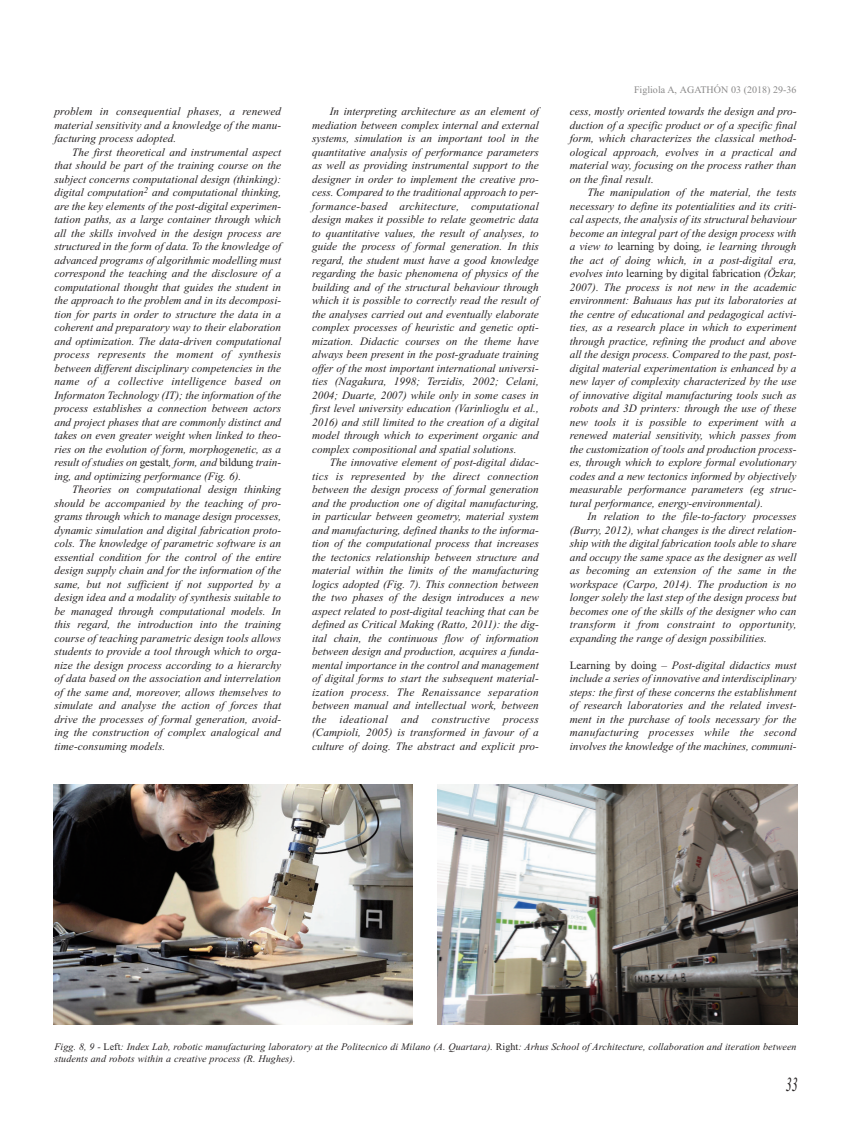
<style>
.page{position:relative;width:851px;height:1134px;background:#fff}
.page>*{position:absolute;margin:0;border:0;box-sizing:border-box;transform-origin:0 0}
.t1{font:italic 20px "Times New Roman";color:#231f20;scale:.6 1}
.t2{font:italic 11.25px/13.5px "Times New Roman";color:#231f20;text-align:justify}
.t3{font:italic 10px/12px "Times New Roman";letter-spacing:.01em;color:#231f20}
.t4{font:10px "Times New Roman";color:#8a8989}
.s1{font-style:normal}
</style>
<div class="page">
<img style="left:53px;top:784px;width:360px;height:240px">
<img style="left:437px;top:784px;width:360px;height:240px">
<p class="t2" style="left:54px;top:105px;width:228px">problem in consequential phases, a renewed material sensitivity and a knowledge of the manu&shy;facturing process adopted.</p>
<p class="t2" style="left:54px;top:145px;width:228px;text-indent:18px">The first theoretical and instrumental aspect that should be part of the training course on the subject concerns computational design (thinking): digital computation<sup>2</sup> and computational thinking, are the key elements of the post-digital experimen&shy;tation paths, as a large container through which all the skills involved in the design process are structured in the form of data. To the knowledge of advanced programs of algorithmic modelling must correspond the teaching and the disclosure of a computational thought that guides the student in the approach to the problem and in its decomposi&shy;tion for parts in order to structure the data in a coherent and preparatory way to their elaboration and optimization. The data-driven computational process represents the moment of synthesis between different disciplinary competencies in the name of a collective intelligence based on Informaton Technology (IT); the information of the process establishes a connection between actors and project phases that are commonly distinct and takes on even greater weight when linked to theo&shy;ries on the evolution of form, morphogenetic, as a result of studies on <span class="s1">gestalt</span>, form, and <span class="s1">bildung</span> train&shy;ing, and optimizing performance (Fig. 6).</p>
<p class="t2" style="left:54px;top:483px;width:228px;text-indent:18px">Theories on computational design thinking should be accompanied by the teaching of pro&shy;grams through which to manage design processes, dynamic simulation and digital fabrication proto&shy;cols. The knowledge of parametric software is an essential condition for the control of the entire design supply chain and for the information of the same, but not sufficient if not supported by a design idea and a modality of synthesis suitable to be managed through computational models. In this regard, the introduction into the training course of teaching parametric design tools allows students to provide a tool through which to orga&shy;nize the design process according to a hierarchy of data based on the association and interrelation of the same and, moreover, allows themselves to simulate and analyse the action of forces that drive the processes of formal generation, avoid&shy;ing the construction of complex analogical and time-consuming models.</p>
<p class="t2" style="left:312px;top:105px;width:228px;text-indent:18px">In interpreting architecture as an element of mediation between complex internal and external systems, simulation is an important tool in the quantitative analysis of performance parameters as well as providing instrumental support to the designer in order to implement the creative pro&shy;cess. Compared to the traditional approach to per&shy;formance-based architecture, computational design makes it possible to relate geometric data to quantitative values, the result of analyses, to guide the process of formal generation. In this regard, the student must have a good knowledge regarding the basic phenomena of physics of the building and of the structural behaviour through which it is possible to correctly read the result of the analyses carried out and eventually elaborate complex processes of heuristic and genetic opti&shy;mization. Didactic courses on the theme have always been present in the post-graduate training offer of the most important international universi&shy;ties (Nagakura, 1998; Terzidis, 2002; Celani, 2004; Duarte, 2007) while only in some cases in first level university education (Varinlioglu et al., 2016) and still limited to the creation of a digital model through which to experiment organic and complex compositional and spatial solutions.</p>
<p class="t2" style="left:312px;top:456px;width:228px;text-indent:18px">The innovative element of post-digital didac&shy;tics is represented by the direct connection between the design process of formal generation and the production one of digital manufacturing, in particular between geometry, material system and manufacturing, defined thanks to the informa&shy;tion of the computational process that increases the tectonics relationship between structure and material within the limits of the manufacturing logics adopted (Fig. 7). This connection between the two phases of the design introduces a new aspect related to post-digital teaching that can be defined as Critical Making (Ratto, 2011): the dig&shy;ital chain, the continuous flow of information between design and production, acquires a funda&shy;mental importance in the control and management of digital forms to start the subsequent material&shy;ization process. The Renaissance separation between manual and intellectual work, between the ideational and constructive process (Campioli, 2005) is transformed in favour of a culture of doing. The abstract and explicit pro-</p>
<p class="t4" style="left:634px;top:84px;width:164px">Figliola A, AGATHÓN 03 (2018) 29-36</p>
<p class="t2" style="left:569px;top:105px;width:228px">cess, mostly oriented towards the design and pro&shy;duction of a specific product or of a specific final form, which characterizes the classical method&shy;ological approach, evolves in a practical and material way, focusing on the process rather than on the final result.</p>
<p class="t2" style="left:569px;top:186px;width:228px;text-indent:18px">The manipulation of the material, the tests necessary to define its potentialities and its criti&shy;cal aspects, the analysis of its structural behaviour become an integral part of the design process with a view to <span class="s1">learning by doing</span>, ie learning through the act of doing which, in a post-digital era, evolves into <span class="s1">learning by digital fabrication</span> (Özkar, 2007). The process is not new in the academic environment: Bahuaus has put its laboratories at the centre of educational and pedagogical activi&shy;ties, as a research place in which to experiment through practice, refining the product and above all the design process. Compared to the past, post&shy;digital material experimentation is enhanced by a new layer of complexity characterized by the use of innovative digital manufacturing tools such as robots and 3D printers: through the use of these new tools it is possible to experiment with a renewed material sensitivity, which passes from the customization of tools and production process&shy;es, through which to explore formal evolutionary codes and a new tectonics informed by objectively measurable performance parameters (eg struc&shy;tural performance, energy-environmental).</p>
<p class="t2" style="left:569px;top:510px;width:228px;text-indent:18px">In relation to the file-to-factory processes (Burry, 2012), what changes is the direct relation&shy;ship with the digital fabrication tools able to share and occupy the same space as the designer as well as becoming an extension of the same in the workspace (Carpo, 2014). The production is no longer solely the last step of the design process but becomes one of the skills of the designer who can transform it from constraint to opportunity, expanding the range of design possibilities.</p>
<p class="t2" style="left:569px;top:658px;width:228px"><span class="s1">Learning by doing –</span> Post-digital didactics must include a series of innovative and interdisciplinary steps: the first of these concerns the establishment of research laboratories and the related invest&shy;ment in the purchase of tools necessary for the manufacturing processes while the second involves the knowledge of the machines, communi-</p>
<p class="t3" style="left:54px;top:1040px;width:743px">Figg. 8, 9 - <span class="s1">Left</span>: Index Lab, robotic manufacturing laboratory at the Politecnico di Milano (A. Quartara). <span class="s1">Right</span>: Arhus School of Architecture, collaboration and iteration between students and robots within a creative process (R. Hughes).</p>
<h1 class="t1" style="left:785px;top:1072px;width:21px">33</h1>
</div>
